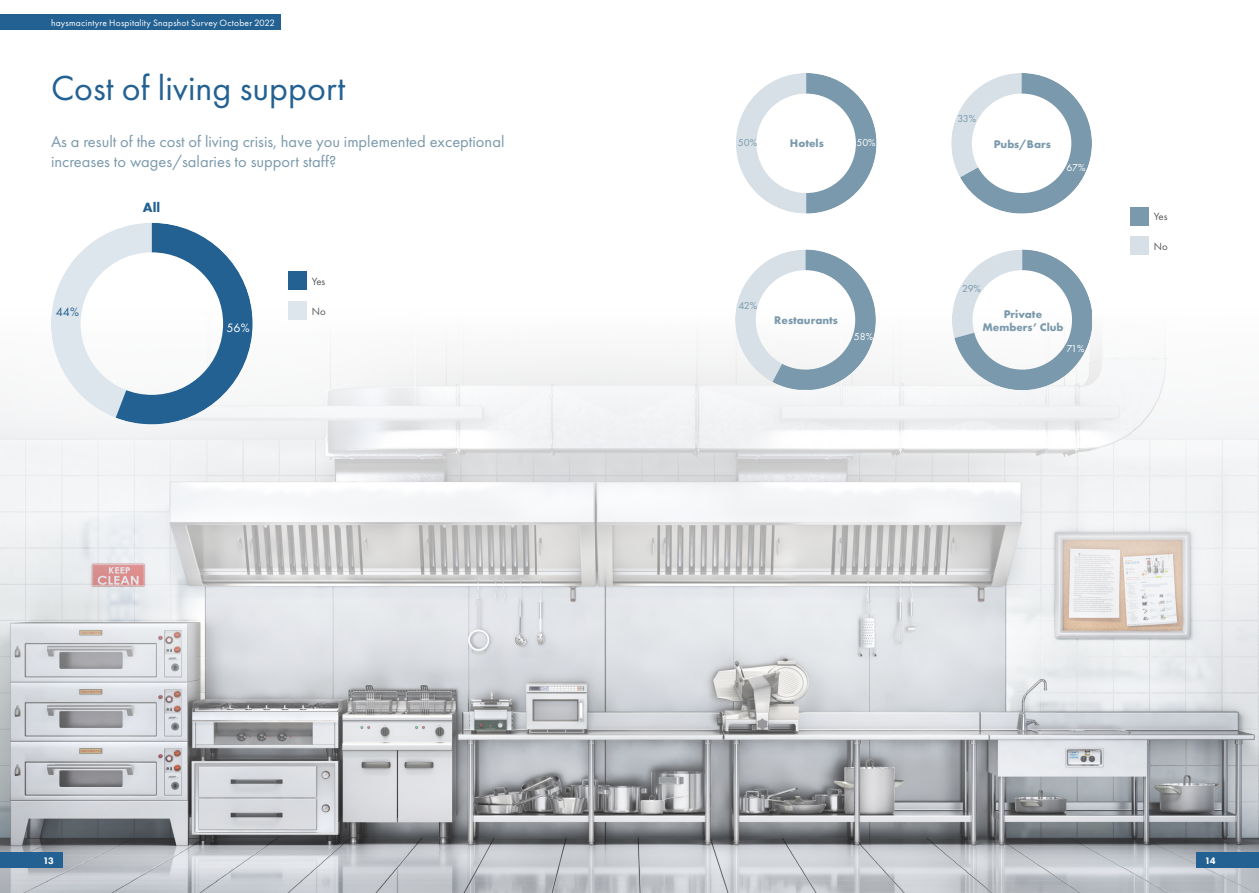
<style>
.page{position:relative;width:1259px;height:893px;background:#fff}
.page>*{position:absolute;margin:0;border:0;box-sizing:border-box;transform-origin:0 0}
.t1{font:36px "Futura PT";color:#236192}
.Intro_text{font:16.5px/19.8px "Futura PT";color:#7a99ac}
.Large_graph_title{font:700 13.8px "Futura PT";color:#236192}
.t2{font:12.6px "Futura PT";color:#fff}
.t3{font:12.6px "Futura PT";color:#236192}
.Large_graph_title-2{font:700 11.55px/13.5px "Futura PT";color:#7a99ac;text-align:center}
.t4{font:10.8px "Futura PT";color:#57585a}
.t5{font:10.5px "Futura PT";letter-spacing:-.045em;color:#7a99ac}
.t6{font:10.5px "Futura PT";letter-spacing:-.01em;color:#fff}
.t7{font:800 9.75px "Futura PT";color:#fff}
.t8{font:9.6px "Futura PT";letter-spacing:.02em;color:#fff}
</style>
<div class="page">
<img style="left:0;top:320px;width:1259px;height:573px">
<svg style="left:51px;top:223px;width:202px;height:201px"></svg>
<div style="left:288px;top:271px;width:19px;height:19px;background:#236192"></div>
<div style="left:288px;top:301px;width:19px;height:19px;background:#dde5ed"></div>
<div style="left:1130px;top:207px;width:18px;height:19px;background:#7a99ac"></div>
<div style="left:1130px;top:236px;width:18px;height:19px;background:#d7e0e6"></div>
<div style="left:0;top:852px;width:63px;height:16px;background:#236192"></div>
<div style="left:1196px;top:852px;width:63px;height:16px;background:#236192"></div>
<svg style="left:736px;top:73px;width:140px;height:140px"></svg>
<svg style="left:951px;top:73px;width:141px;height:141px"></svg>
<svg style="left:735px;top:250px;width:141px;height:140px"></svg>
<svg style="left:952px;top:250px;width:140px;height:140px"></svg>
<div style="left:0;top:14px;width:281px;height:16px;background:#236192"></div>
<p class="t8" style="left:51px;top:17px;width:225px">haysmacintyre Hospitality Snapshot Survey October 2022</p>
<p class="t1" style="left:51px;top:67px;width:296px">Cost of living support</p>
<p class="Intro_text" style="left:51px;top:132px;width:455px">As a result of the cost of living crisis, have you implemented exceptional increases to wages/salaries to support staff?</p>
<p class="t3" style="left:56px;top:304px;width:25px">44%</p>
<p class="Large_graph_title" style="left:143px;top:198px;width:19px">All</p>
<p class="t2" style="left:226px;top:320px;width:25px">56%</p>
<p class="t4" style="left:312px;top:275px;width:15px">Yes</p>
<p class="t4" style="left:312px;top:304px;width:15px">No</p>
<p class="t5" style="left:957px;top:112px;width:20px">33%</p>
<p class="t5" style="left:738px;top:136px;width:21px">50%</p>
<p class="Large_graph_title-2" style="left:790px;top:136px;width:35px">Hotels</p>
<p class="t6" style="left:856px;top:136px;width:21px">50%</p>
<p class="Large_graph_title-2" style="left:993px;top:137px;width:59px">Pubs/Bars</p>
<p class="t6" style="left:1066px;top:161px;width:21px">67%</p>
<p class="t5" style="left:962px;top:282px;width:20px">29%</p>
<p class="t5" style="left:738px;top:300px;width:20px">42%</p>
<p class="Large_graph_title-2" style="left:774px;top:313px;width:65px">Restaurants</p>
<p class="t6" style="left:854px;top:331px;width:21px">58%</p>
<p class="Large_graph_title-2" style="left:982px;top:307px;width:83px">Private<br>Members’ Club</p>
<p class="t6" style="left:1066px;top:342px;width:19px">71%</p>
<p class="t4" style="left:1153px;top:210px;width:15px">Yes</p>
<p class="t4" style="left:1153px;top:240px;width:15px">No</p>
<p class="t7" style="left:43px;top:854px;width:12px">13</p>
<p class="t7" style="left:1205px;top:854px;width:12px">14</p>
</div>
